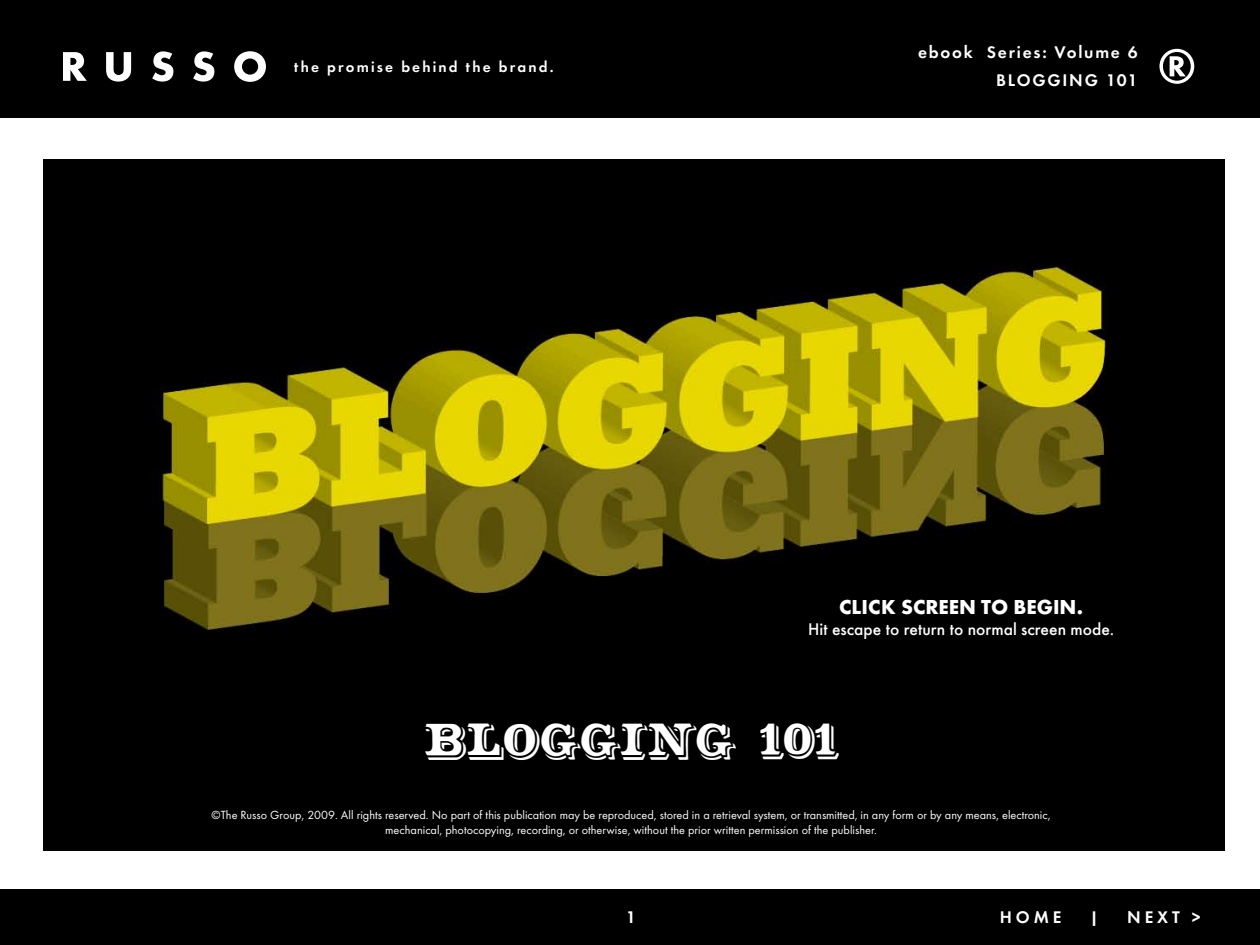
<style>
.page{position:relative;width:1260px;height:945px;background:#fff}
.page>*{position:absolute;margin:0;border:0;box-sizing:border-box;transform-origin:0 0}
.t1{font:45.5px "Shadowed Serif";letter-spacing:-.02em;color:#fff}
.t2{font:700 21px "Futura T";color:#fff}
.t3{font:600 17.5px/28px "Futura T";letter-spacing:.1em;color:#fff;text-align:right}
.t4{font:500 17.5px "Futura T";color:#fff}
.t5{font:600 15.4px "Futura T";letter-spacing:.14em;color:#fff}
.t6{font:12.25px/14.7px "Futura T";color:#fff;text-align:center}
</style>
<div class="page">
<div style="left:0;top:0;width:1260px;height:117px;background:#000"></div>
<svg style="left:63px;top:52px;width:24px;height:29px"></svg>
<svg style="left:106px;top:52px;width:25px;height:30px"></svg>
<svg style="left:152px;top:51px;width:21px;height:31px"></svg>
<svg style="left:193px;top:51px;width:21px;height:31px"></svg>
<svg style="left:234px;top:51px;width:32px;height:31px"></svg>
<svg style="left:1159px;top:49px;width:35px;height:35px"></svg>
<div style="left:0;top:889px;width:1260px;height:56px;background:#000"></div>
<img style="left:44px;top:159px;width:1180px;height:691px">
<p class="t5" style="left:294px;top:58px;width:261px">the promise behind the brand.</p>
<h3 class="t3" style="left:918px;top:38px;width:221px">ebook Series: Volume 6<br>Blogging 101</h3>
<h2 class="t2" style="left:839px;top:595px;width:246px">CLICK SCREEN TO BEGIN.</h2>
<h3 class="t4" style="left:808px;top:619px;width:308px">Hit escape to return to normal screen mode.</h3>
<h1 class="t1" style="left:424px;top:723px;width:417px">Blogging 101</h1>
<p class="t6" style="left:212px;top:808px;width:840px">©The Russo Group, 2009. All rights reserved. No part of this publication may be reproduced, stored in a retrieval system, or transmitted, in any form or by any means, electronic, mechanical, photocopying, recording, or otherwise, without the prior written permission of the publisher.</p>
<h3 class="t3" style="left:626px;top:903px;width:11px">1</h3>
<h3 class="t3" style="left:1000px;top:903px;width:63px">Home</h3>
<h3 class="t3" style="left:1090px;top:903px;width:10px">|</h3>
<h3 class="t3" style="left:1127px;top:903px;width:75px">N ext &gt;</h3>
</div>
